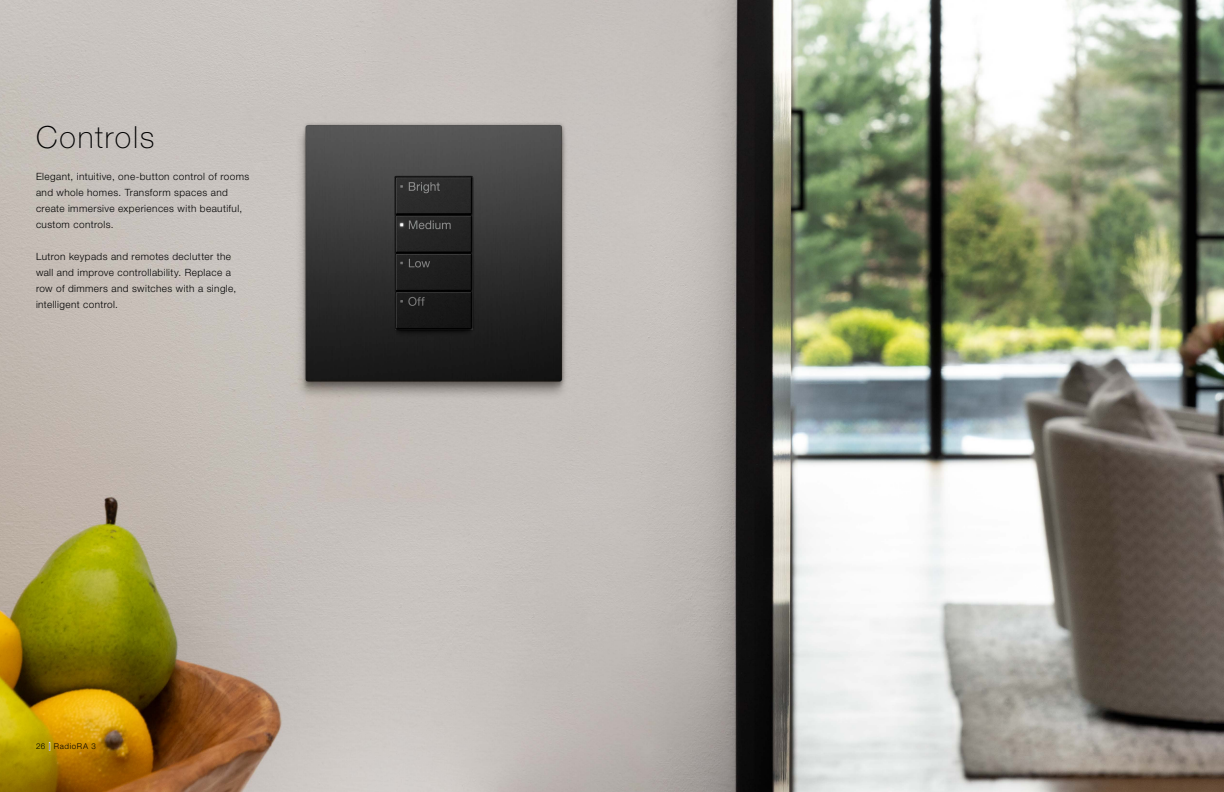
<style>
.page{position:relative;width:1224px;height:792px;background:#fff}
.page>*{position:absolute;margin:0;border:0;box-sizing:border-box;transform-origin:0 0}
.t1{font:100 30.5px "Helvetica Neue LT Std";letter-spacing:.06em;color:#000}
.t2{font:300 10px/16px "Helvetica Neue LT Std";letter-spacing:.04em;color:#000}
.t3{font:300 8px "Helvetica Neue LT Std";letter-spacing:.08em;color:#000}
.s1{color:#fff}
</style>
<div class="page">
<img style="left:0;top:0;width:1224px;height:792px">
<h1 class="t1" style="left:36px;top:120px;width:120px">Controls</h1>
<p class="t2" style="left:36px;top:168px;width:215px">Elegant, intuitive, one-button control of rooms and whole homes. Transform spaces and create immersive experiences with beautiful, custom controls.</p>
<p class="t2" style="left:36px;top:248px;width:202px">Lutron keypads and remotes declutter the wall and improve controllability. Replace a row of dimmers and switches with a single, intelligent control.</p>
<p class="t3" style="left:36px;top:741px;width:61px">26 <span class="s1">|</span> RadioRA 3</p>
</div>
